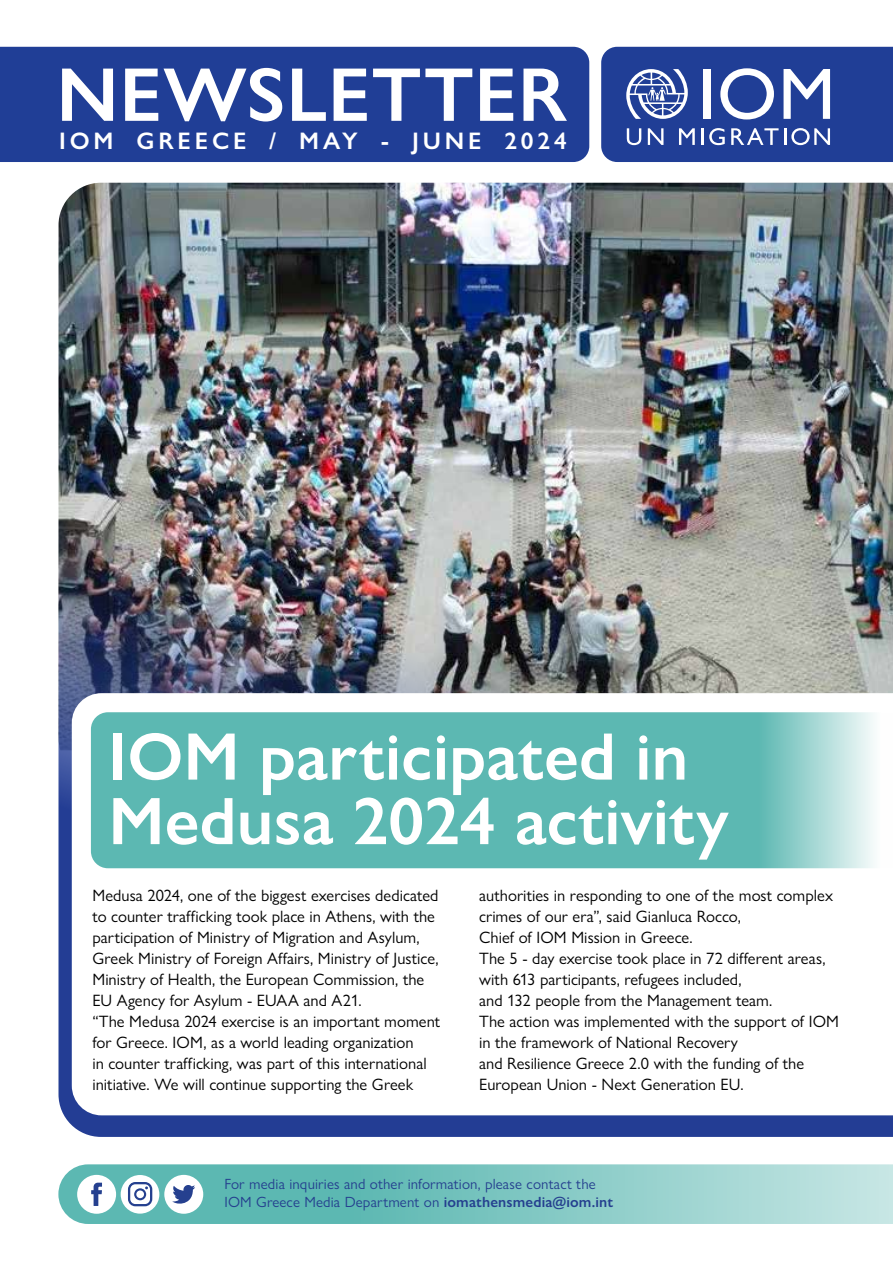
<style>
.page{position:relative;width:893px;height:1263px;background:#fff}
.page>*{position:absolute;margin:0;border:0;box-sizing:border-box;transform-origin:0 0}
.t1{font:600 76.65px "Gill Sans Nova";letter-spacing:.01em;color:#fff}
.t2{font:600 67.5px/64.5px "Gill Sans Nova";color:#fff}
.t3{font:600 24px "Gill Sans Nova";letter-spacing:.16em;color:#fff}
.t4{font:16.5px/21px "Gill Sans Nova";color:#000}
.t5{font:14.85px/18.1px "Gill Sans Nova";letter-spacing:.01em;color:#25408f}
.s1{font-weight:600}
</style>
<div class="page">
<img style="left:58px;top:183px;width:835px;height:567px">
<svg style="left:58px;top:1164px;width:835px;height:60px;background:#84c9c4"></svg>
<img style="left:59px;top:272px;width:834px;height:865px">
<svg style="left:72px;top:693px;width:821px;height:422px"></svg>
<svg style="left:91px;top:712px;width:802px;height:156px;background:#6bbeb9"></svg>
<div style="left:0;top:47px;width:589px;height:115px;background:#203e96"></div>
<svg style="left:601px;top:47px;width:292px;height:115px;background:#405aa5"></svg>
<div style="left:164px;top:1175px;width:39px;height:39px;background:#fff;border-radius:50%"></div>
<svg style="left:172px;top:1185px;width:23px;height:19px"></svg>
<div style="left:77px;top:1175px;width:39px;height:39px;background:#fff;border-radius:50%"></div>
<svg style="left:91px;top:1183px;width:11px;height:23px"></svg>
<svg style="left:121px;top:1175px;width:38px;height:38px"></svg>
<h1 class="t1" style="left:56px;top:47px;width:512px">NEWSLETTER</h1>
<h3 class="t3" style="left:59px;top:126px;width:509px">IOM GREECE / MAY - JUNE 2024</h3>
<h2 class="t2" style="left:108px;top:724px;width:622px">IOM participated in<br>Medusa 2024 activity</h2>
<p class="t4" style="left:92px;top:884px;width:349px">Medusa 2024, one of the biggest exercises dedicated to counter trafficking took place in Athens, with the participation of Ministry of Migration and Asylum, Greek Ministry of Foreign Affairs, Ministry of Justice, Ministry of Health, the European Commission, the EU Agency for Asylum - EUAA and A21.<br>“The Medusa 2024 exercise is an important moment for Greece. IOM, as a world leading organization<br>in counter trafficking, was part of this international initiative. We will continue supporting the Greek</p>
<p class="t4" style="left:479px;top:884px;width:361px">authorities in responding to one of the most complex crimes of our era”, said Gianluca Rocco,<br>Chief of IOM Mission in Greece.<br>The 5 - day exercise took place in 72 different areas, with 613 participants, refugees included,<br>and 132 people from the Management team.<br>The action was implemented with the support of IOM in the framework of National Recovery<br>and Resilience Greece 2.0 with the funding of the European Union - Next Generation EU.</p>
<p class="t5" style="left:225px;top:1174px;width:390px">For media inquiries and other information, please contact the<br>IOM Greece Media Department on <span class="s1">iomathensmedia@iom.int</span></p>
</div>
